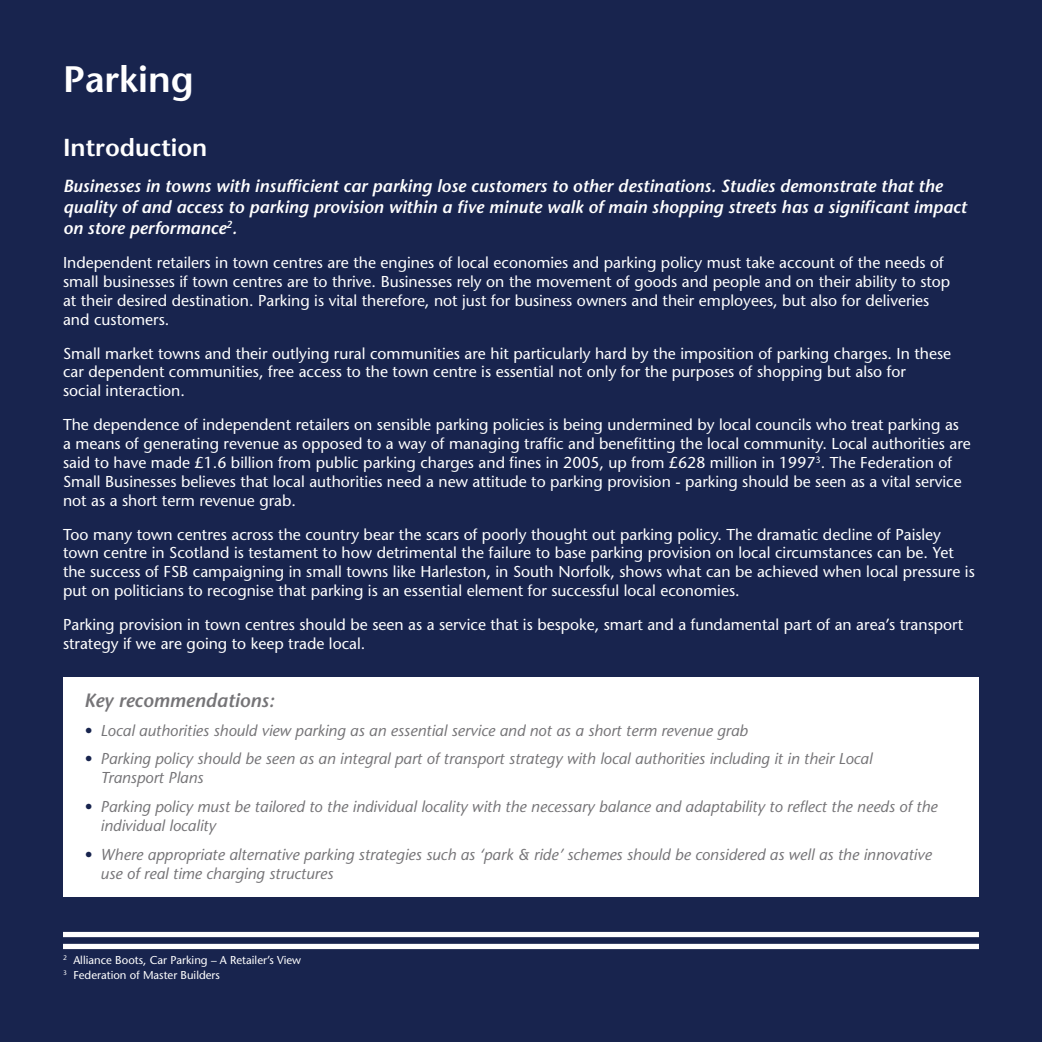
<style>
.page{position:relative;width:1042px;height:1042px;background:#18244e}
.page>*{position:absolute;margin:0;border:0;box-sizing:border-box;transform-origin:0 0}
.t1{font:600 36.75px "Stone Sans";color:#fff}
.t2{font:600 24.5px "Stone Sans";color:#fff}
.t3{font:italic 600 19.25px "Stone Sans";color:#757477}
.t4{font:italic 600 17.5px/21px "Stone Sans";color:#fff}
.t5{font:15.75px/18.9px "Stone Sans";color:#fff}
.t6{font:italic 15.75px/18.9px "Stone Sans";color:#757477}
.t7{font:11.38px/14.9px "Stone Sans";color:#fff}
.s1{color:#18244e}
</style>
<div class="page">
<div style="left:63px;top:677px;width:916px;height:220px;background:#fff"></div>
<div style="left:63px;top:944px;width:916px;height:5px;background:#fff"></div>
<div style="left:63px;top:932px;width:916px;height:5px;background:#fff"></div>
<h1 class="t1" style="left:63px;top:57px;width:132px">Parking</h1>
<h2 class="t2" style="left:63px;top:133px;width:146px">Introduction</h2>
<p class="t4" style="left:63px;top:175px;width:905px">Businesses in towns with insufficient car parking lose customers to other destinations. Studies demonstrate that the quality of and access to parking provision within a five minute walk of main shopping streets has a significant impact on store performance<sup>2</sup>.</p>
<p class="t5" style="left:63px;top:253px;width:889px">Independent retailers in town centres are the engines of local economies and parking policy must take account of the needs of small businesses if town centres are to thrive. Businesses rely on the movement of goods and people and on their ability to stop at their desired destination. Parking is vital therefore, not just for business owners and their employees, but also for deliveries and customers.</p>
<p class="t5" style="left:63px;top:343px;width:889px">Small market towns and their outlying rural communities are hit particularly hard by the imposition of parking charges. In these car dependent communities, free access to the town centre is essential not only for the purposes of shopping but also for<br>social interaction.</p>
<p class="t5" style="left:63px;top:415px;width:909px">The dependence of independent retailers on sensible parking policies is being undermined by local councils who treat parking as a means of generating revenue as opposed to a way of managing traffic and benefitting the local community. Local authorities are said to have made £1.6 billion from public parking charges and fines in 2005, up from £628 million in 1997<sup>3</sup>. The Federation of Small Businesses believes that local authorities need a new attitude to parking provision - parking should be seen as a vital service not as a short term revenue grab.</p>
<p class="t5" style="left:63px;top:524px;width:913px">Too many town centres across the country bear the scars of poorly thought out parking policy. The dramatic decline of Paisley town centre in Scotland is testament to how detrimental the failure to base parking provision on local circumstances can be. Yet the success of FSB campaigning in small towns like Harleston, in South Norfolk, shows what can be achieved when local pressure is put on politicians to recognise that parking is an essential element for successful local economies.</p>
<p class="t5" style="left:63px;top:615px;width:901px">Parking provision in town centres should be seen as a service that is bespoke, smart and a fundamental part of an area’s transport strategy if we are going to keep trade local.</p>
<p class="t3" style="left:84px;top:688px;width:191px">Key recommendations:</p>
<p class="t6" style="left:84px;top:720px;width:665px"><span class="s1">•</span> Local authorities should view parking as an essential service and not as a short term revenue grab</p>
<p class="t6" style="left:101px;top:749px;width:773px;text-indent:-17px"><span class="s1">•</span> Parking policy should be seen as an integral part of transport strategy with local authorities including it in their Local<br>Transport Plans</p>
<p class="t6" style="left:101px;top:797px;width:838px;text-indent:-17px"><span class="s1">•</span> Parking policy must be tailored to the individual locality with the necessary balance and adaptability to reflect the needs of the individual locality</p>
<p class="t6" style="left:101px;top:845px;width:832px;text-indent:-17px"><span class="s1">•</span> Where appropriate alternative parking strategies such as ‘park &amp; ride’ schemes should be considered as well as the innovative use of real time charging structures</p>
<p class="t7" style="left:63px;top:952px;width:240px"><sup>2</sup> Alliance Boots, Car Parking – A Retailer’s View<br><sup>3</sup> Federation of Master Builders</p>
</div>
